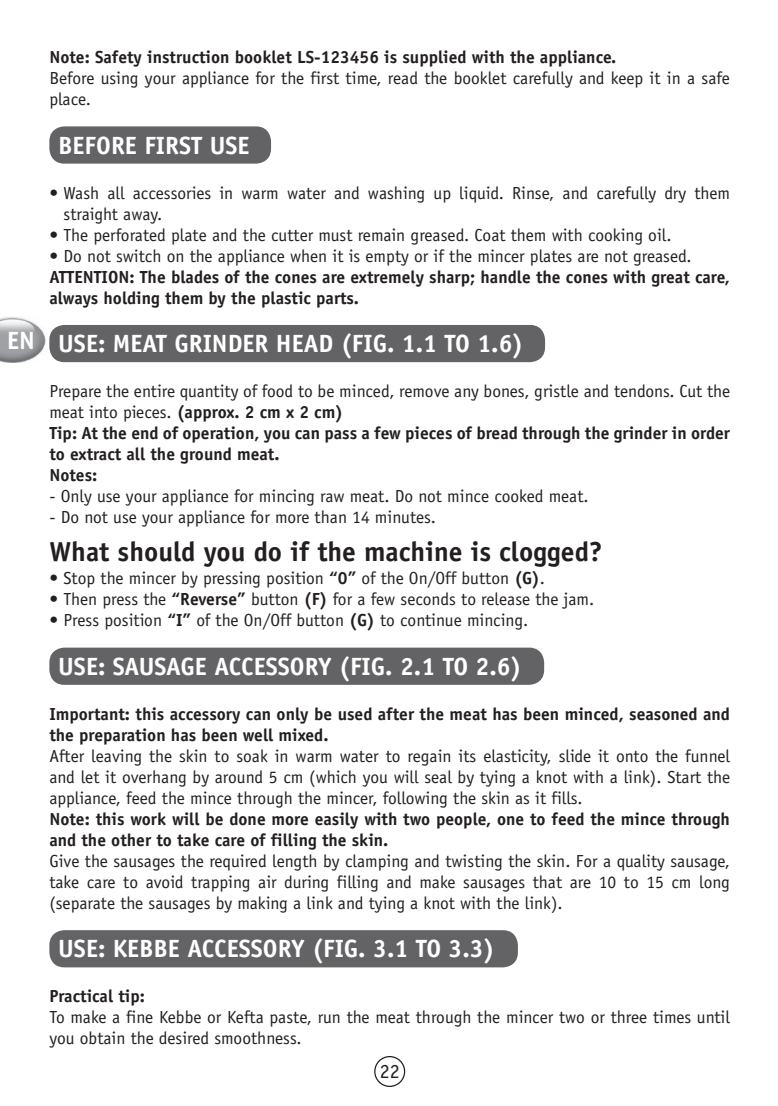
<style>
.page{position:relative;width:778px;height:1106px;background:#fff}
.page>*{position:absolute;margin:0;border:0;box-sizing:border-box;transform-origin:0 0}
.t1{font:700 27.5px "Officina Sans";color:#231f20}
.t2{font:700 25px "Officina Sans";color:#fff}
.t3{font:20px "Officina Sans";color:#231f20}
.t4{font:17.5px/21px "Officina Sans";color:#231f20}
.t5{font:700 17.5px/21px "Officina Sans";color:#231f20}
.s1{font-weight:400}
.s2{font-weight:700}
</style>
<div class="page">
<div style="left:374px;top:1056px;width:31px;height:31px;border:1px solid #231f20;border-radius:50%"></div>
<img style="left:0;top:317px;width:45px;height:45px">
<div style="left:49px;top:126px;width:222px;height:38px;background:#636366;border-radius:15px"></div>
<div style="left:49px;top:325px;width:496px;height:37px;background:#636366;border-radius:15px"></div>
<div style="left:49px;top:647px;width:495px;height:38px;background:#636366;border-radius:15px"></div>
<div style="left:49px;top:930px;width:469px;height:37px;background:#636366;border-radius:15px"></div>
<h2 class="t2" style="left:7px;top:324px;width:29px">EN</h2>
<p class="t5" style="left:49px;top:46px;width:568px">Note: Safety instruction booklet LS-123456 is supplied with the appliance.</p>
<p class="t4" style="left:49px;top:68px;width:682px">Before using your appliance for the first time, read the booklet carefully and keep it in a safe place.</p>
<h2 class="t2" style="left:58px;top:130px;width:193px">BEFORE FIRST USE</h2>
<p class="t4" style="left:64px;top:182px;width:668px;text-indent:-14px">• Wash all accessories in warm water and washing up liquid. Rinse, and carefully dry them straight away.</p>
<p class="t4" style="left:49px;top:224px;width:623px">• The perforated plate and the cutter must remain greased. Coat them with cooking oil.</p>
<p class="t4" style="left:49px;top:245px;width:644px">• Do not switch on the appliance when it is empty or if the mincer plates are not greased.</p>
<p class="t5" style="left:49px;top:266px;width:682px">ATTENTION: The blades of the cones are extremely sharp; handle the cones with great care, always holding them by the plastic parts.</p>
<h2 class="t2" style="left:58px;top:328px;width:467px">USE: MEAT GRINDER HEAD (FIG. 1.1 TO 1.6)</h2>
<p class="t5" style="left:49px;top:380px;width:682px"><span class="s1">Prepare the entire quantity of food to be minced, remove any bones, gristle and tendons. Cut the meat into pieces.</span> (approx. 2 cm x 2 cm)<br>Tip: At the end of operation, you can pass a few pieces of bread through the grinder in order to extract all the ground meat.<br>Notes:</p>
<p class="t4" style="left:49px;top:486px;width:541px">- Only use your appliance for mincing raw meat. Do not mince cooked meat.</p>
<p class="t4" style="left:49px;top:507px;width:388px">- Do not use your appliance for more than 14 minutes.</p>
<h1 class="t1" style="left:49px;top:535px;width:555px">What should you do if the machine is clogged?</h1>
<p class="t4" style="left:49px;top:568px;width:497px">• Stop the mincer by pressing position <span class="s2">“0”</span> of the On/Off button <span class="s2">(G)</span>.</p>
<p class="t4" style="left:49px;top:589px;width:546px">• Then press the <span class="s2">“Reverse”</span> button <span class="s2">(F)</span> for a few seconds to release the jam.</p>
<p class="t4" style="left:49px;top:610px;width:480px">• Press position <span class="s2">“I”</span> of the On/Off button <span class="s2">(G)</span> to continue mincing.</p>
<h2 class="t2" style="left:58px;top:651px;width:465px">USE: SAUSAGE ACCESSORY (FIG. 2.1 TO 2.6)</h2>
<p class="t5" style="left:49px;top:703px;width:682px">Important: this accessory can only be used after the meat has been minced, seasoned and the preparation has been well mixed.</p>
<p class="t4" style="left:49px;top:745px;width:682px;text-align:justify">After leaving the skin to soak in warm water to regain its elasticity, slide it onto the funnel and let it overhang by around 5 cm (which you will seal by tying a knot with a link). Start the appliance, feed the mince through the mincer, following the skin as it fills.</p>
<p class="t5" style="left:49px;top:808px;width:682px">Note: this work will be done more easily with two people, one to feed the mince through and the other to take care of filling the skin.</p>
<p class="t4" style="left:49px;top:850px;width:682px;text-align:justify">Give the sausages the required length by clamping and twisting the skin. For a quality sausage, take care to avoid trapping air during filling and make sausages that are 10 to 15 cm long (separate the sausages by making a link and tying a knot with the link).</p>
<h2 class="t2" style="left:58px;top:933px;width:438px">USE: KEBBE ACCESSORY (FIG. 3.1 TO 3.3)</h2>
<p class="t5" style="left:49px;top:985px;width:97px">Practical tip:</p>
<p class="t4" style="left:49px;top:1007px;width:682px">To make a fine Kebbe or Kefta paste, run the meat through the mincer two or three times until you obtain the desired smoothness.</p>
<p class="t3" style="left:380px;top:1060px;width:21px">22</p>
</div>
